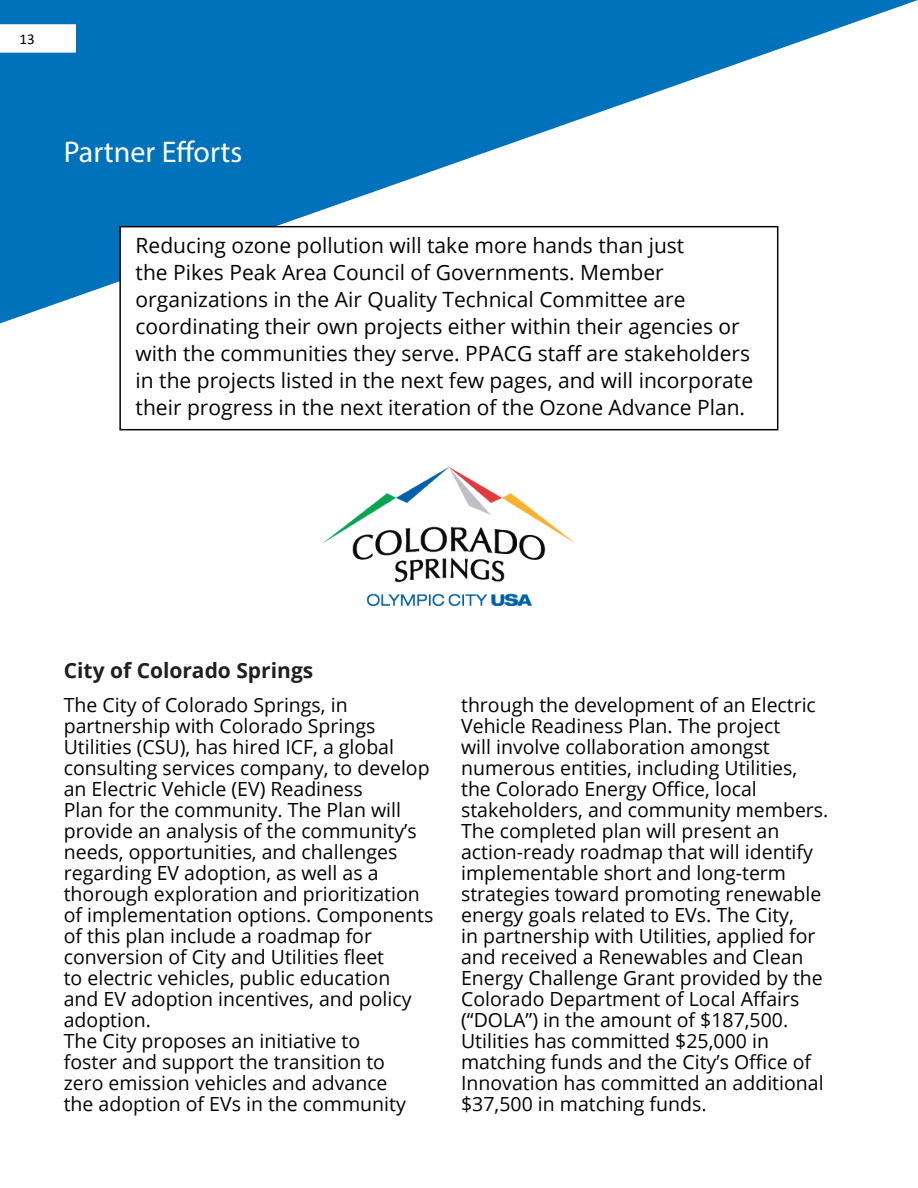
<style>
.page{position:relative;width:918px;height:1188px;background:#fff}
.page>*{position:absolute;margin:0;border:0;box-sizing:border-box;transform-origin:0 0}
.t1{font:30px "Myriad Pro";color:#fff}
.t2{font:21px/27px "Open Sans";color:#040503}
.t3{font:700 21px "Open Sans";color:#231f20}
.t4{font:19.5px/21px "Open Sans";color:#040503}
.t5{font:15px "Calibri";color:#040503}
</style>
<div class="page">
<svg style="left:0;top:0;width:918px;height:323px;fill:#0072bc"></svg>
<div style="left:119px;top:226px;width:659px;height:204px;background:#fff;border:2px solid #040503"></div>
<svg style="left:0;top:24px;width:76px;height:29px"></svg>
<img style="left:324px;top:427px;width:250px;height:179px">
<p class="t5" style="left:19px;top:28px;width:17px">13</p>
<p class="t1" style="left:64px;top:134px;width:180px">Partner Efforts</p>
<p class="t2" style="left:136px;top:232px;width:619px">Reducing ozone pollution will take more hands than just<br>the Pikes Peak Area Council of Governments. Member organizations in the Air Quality Technical Committee are coordinating their own projects either within their agencies or with the communities they serve. PPACG staff are stakeholders in the projects listed in the next few pages, and will incorporate their progress in the next iteration of the Ozone Advance Plan.</p>
<p class="t3" style="left:64px;top:655px;width:251px">City of Colorado Springs</p>
<p class="t4" style="left:64px;top:694px;width:371px">The City of Colorado Springs, in partnership with Colorado Springs Utilities (CSU), has hired ICF, a global consulting services company, to develop an Electric Vehicle (EV) Readiness<br>Plan for the community. The Plan will provide an analysis of the community’s needs, opportunities, and challenges regarding EV adoption, as well as a thorough exploration and prioritization of implementation options. Components of this plan include a roadmap for conversion of City and Utilities fleet<br>to electric vehicles, public education<br>and EV adoption incentives, and policy adoption.</p>
<p class="t4" style="left:64px;top:1030px;width:344px">The City proposes an initiative to foster and support the transition to zero emission vehicles and advance the adoption of EVs in the community</p>
<p class="t4" style="left:461px;top:694px;width:369px">through the development of an Electric Vehicle Readiness Plan. The project<br>will involve collaboration amongst numerous entities, including Utilities, the Colorado Energy Office, local stakeholders, and community members.<br>The completed plan will present an action-ready roadmap that will identify implementable short and long-term strategies toward promoting renewable energy goals related to EVs. The City,<br>in partnership with Utilities, applied for and received a Renewables and Clean Energy Challenge Grant provided by the Colorado Department of Local Affairs (“DOLA”) in the amount of $187,500.<br>Utilities has committed $25,000 in matching funds and the City’s Office of Innovation has committed an additional $37,500 in matching funds.</p>
</div>
